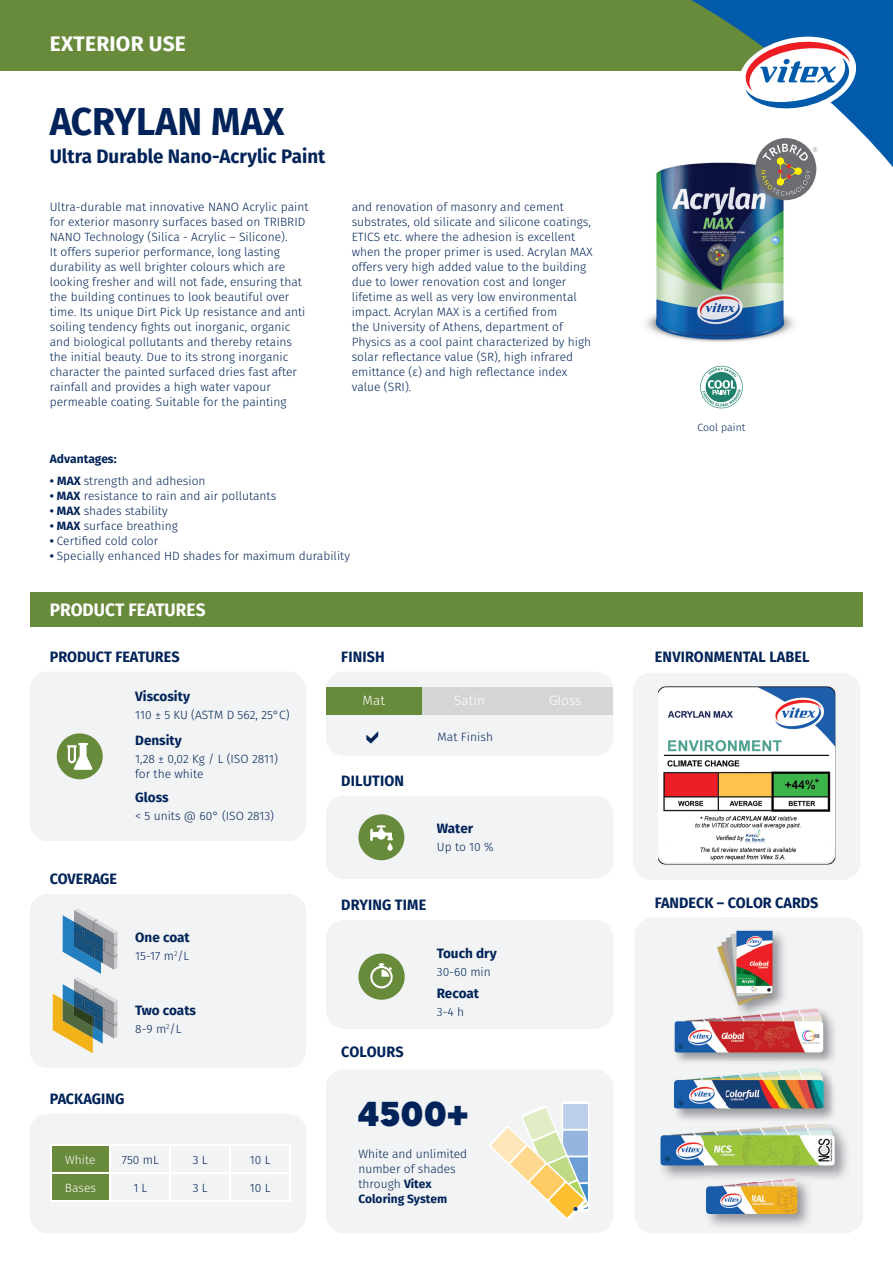
<style>
.page{position:relative;width:893px;height:1263px;background:#fff}
.page>*{position:absolute;margin:0;border:0;box-sizing:border-box;transform-origin:0 0}
.t1{font:700 38.85px "Fira Sans";color:#002359;scale:.96 1}
.t2{font:900 34.5px "CF Asty Std";color:#002359}
.t3{font:700 21px "Fira Sans";letter-spacing:.01em;color:#fff}
.t4{font:700 19.5px "Fira Sans";color:#002359;scale:.96 1}
.t5{font:700 18px "Fira Sans";color:#fff;scale:.96 1}
.t6{font:700 15px "Fira Sans";letter-spacing:.005em;color:#002359;scale:.96 1}
.t7{font:700 13.5px "Fira Sans";color:#002359}
.t8{font:300 13.5px "Fira Sans";color:#fff}
.t9{font:300 12px/15px "Fira Sans";color:#002359}
.t10{font:700 12px "Fira Sans";color:#002359}
.t11{font:300 12px "Fira Sans";color:#fff}
.t12{font:300 10.5px "Fira Sans";color:#002359}
.s1{font-weight:700}
</style>
<div class="page">
<div style="left:30px;top:1114px;width:276px;height:119px;background:#f2f3f4;border-radius:18px"></div>
<div style="left:0;top:0;width:795px;height:70px;background:#688a3b"></div>
<div style="left:30px;top:593px;width:833px;height:34px;background:#688a3b"></div>
<div style="left:30px;top:894px;width:276px;height:174px;background:#f2f3f4;border-radius:18px"></div>
<svg style="left:53px;top:908px;width:64px;height:145px"></svg>
<div style="left:30px;top:672px;width:276px;height:169px;background:#f2f3f4;border-radius:18px"></div>
<hr style="left:230px;top:1145px;width:61px;height:1px;background:#fff">
<hr style="left:289px;top:1146px;width:2px;height:26px;background:#fff">
<hr style="left:230px;top:1172px;width:61px;height:2px;background:#fff">
<hr style="left:289px;top:1174px;width:2px;height:26px;background:#fff">
<hr style="left:110px;top:1200px;width:60px;height:2px;background:#fff">
<hr style="left:170px;top:1200px;width:60px;height:2px;background:#fff">
<hr style="left:230px;top:1200px;width:61px;height:2px;background:#fff">
<svg style="left:50px;top:1145px;width:181px;height:55px"></svg>
<hr style="left:50px;top:1200px;width:60px;height:2px;background:#fff">
<img style="left:645px;top:195px;width:156px;height:147px">
<svg style="left:634px;top:0;width:259px;height:195px"></svg>
<svg style="left:736px;top:32px;width:123px;height:86px"></svg>
<div style="left:57px;top:733px;width:46px;height:46px;background:#688a3b;border-radius:50%"></div>
<svg style="left:67px;top:743px;width:26px;height:27px"></svg>
<div style="left:635px;top:918px;width:228px;height:315px;background:#f2f3f4;border-radius:18px"></div>
<img style="left:674px;top:1019px;width:161px;height:90px">
<img style="left:674px;top:1062px;width:157px;height:47px">
<img style="left:675px;top:1018px;width:52px;height:42px">
<img style="left:727px;top:1020px;width:52px;height:40px">
<img style="left:779px;top:1008px;width:52px;height:52px">
<img style="left:799px;top:1127px;width:48px;height:52px">
<img style="left:660px;top:1124px;width:174px;height:50px">
<img style="left:704px;top:1176px;width:109px;height:50px">
<img style="left:706px;top:1173px;width:93px;height:40px">
<img style="left:716px;top:1014px;width:72px;height:6px">
<img style="left:717px;top:930px;width:36px;height:84px">
<img style="left:753px;top:930px;width:35px;height:84px">
<div style="left:755px;top:138px;width:61px;height:62px;background:#6c6d70;border-radius:50%"></div>
<svg style="left:761px;top:144px;width:56px;height:52px"></svg>
<svg style="left:700px;top:366px;width:43px;height:42px"></svg>
<div style="left:326px;top:672px;width:287px;height:84px;background:#f2f3f4;border-radius:18px"></div>
<div style="left:326px;top:687px;width:96px;height:27px;background:#688a3b"></div>
<div style="left:422px;top:687px;width:95px;height:27px;background:#d4d5d7"></div>
<div style="left:517px;top:687px;width:96px;height:27px;background:#d4d5d7"></div>
<svg style="left:366px;top:731px;width:12px;height:12px"></svg>
<div style="left:326px;top:796px;width:287px;height:83px;background:#f2f3f4;border-radius:18px"></div>
<div style="left:358px;top:814px;width:46px;height:46px;background:#688a3b;border-radius:50%"></div>
<svg style="left:387px;top:843px;width:6px;height:8px"></svg>
<svg style="left:370px;top:825px;width:23px;height:16px"></svg>
<div style="left:326px;top:1069px;width:287px;height:164px;background:#f2f3f4;border-radius:18px"></div>
<div style="left:326px;top:920px;width:287px;height:109px;background:#f2f3f4;border-radius:18px"></div>
<svg style="left:358px;top:953px;width:47px;height:47px"></svg>
<div style="left:562px;top:1101px;width:27px;height:111px;background:#fff;border-radius:3px"></div>
<div style="left:563px;top:1104px;width:25px;height:25px;background:#bccee9"></div>
<svg style="left:489px;top:1106px;width:99px;height:113px"></svg>
<div style="left:633px;top:673px;width:227px;height:207px;background:#f2f3f4;border-radius:18px"></div>
<img style="left:658px;top:686px;width:177px;height:178px">
<img style="left:659px;top:843px;width:175px;height:19px;border-radius:9px">
<h3 class="t3" style="left:50px;top:29px;width:138px">EXTERIOR USE</h3>
<h1 class="t1" style="left:50px;top:94px;width:246px">ACRYLAN ΜΑΧ</h1>
<h3 class="t4" style="left:50px;top:143px;width:289px">Ultra Durable Nano-Acrylic Paint</h3>
<p class="t9" style="left:50px;top:201px;width:260px">Ultra-durable mat innovative NANO Acrylic paint for exterior masonry surfaces based on TRIBRID NANO Technology (Silica - Acrylic – Silicone).<br>It offers superior performance, long lasting durability as well brighter colours which are looking fresher and will not fade, ensuring that the building continues to look beautiful over time. Its unique Dirt Pick Up resistance and anti soiling tendency fights out inorganic, organic and biological pollutants and thereby retains the initial beauty. Due to its strong inorganic character the painted surfaced dries fast after rainfall and provides a high water vapour permeable coating. Suitable for the painting</p>
<p class="t9" style="left:352px;top:201px;width:242px">and renovation of masonry and cement substrates, old silicate and silicone coatings, ETICS etc. where the adhesion is excellent when the proper primer is used. Acrylan MAX offers very high added value to the building due to lower renovation cost and longer lifetime as well as very low environmental impact. Acrylan MAX is a certified from<br>the University of Athens, department of Physics as a cool paint characterized by high solar reflectance value (SR), high infrared emittance (ε) and high reflectance index value (SRI).</p>
<p class="t10" style="left:50px;top:450px;width:68px">Advantages:</p>
<p class="t9" style="left:50px;top:474px;width:157px"><span class="s1">• MAX</span> strength and adhesion</p>
<p class="t9" style="left:50px;top:489px;width:228px"><span class="s1">• MAX</span> resistance to rain and air pollutants</p>
<p class="t9" style="left:50px;top:504px;width:119px"><span class="s1">• MAX</span> shades stability</p>
<p class="t9" style="left:50px;top:519px;width:130px"><span class="s1">• MAX</span> surface breathing</p>
<p class="t9" style="left:50px;top:534px;width:110px"><span class="s1">•</span> Certified cold color</p>
<p class="t9" style="left:50px;top:549px;width:302px"><span class="s1">•</span> Specially enhanced HD shades for maximum durability</p>
<h3 class="t5" style="left:50px;top:597px;width:164px">PRODUCT FEATURES</h3>
<p class="t6" style="left:50px;top:646px;width:137px">PRODUCT FEATURES</p>
<p class="t7" style="left:135px;top:687px;width:56px">Viscosity</p>
<p class="t9" style="left:135px;top:708px;width:156px">110 ± 5 KU (ASTM D 562, 25°C)</p>
<p class="t7" style="left:135px;top:730px;width:48px">Density</p>
<p class="t9" style="left:135px;top:752px;width:144px">1,28 ± 0,02 Kg / L (ISO 2811) for the white</p>
<p class="t7" style="left:135px;top:788px;width:35px">Gloss</p>
<p class="t9" style="left:135px;top:809px;width:140px">&lt; 5 units @ 60° (ISO 2813)</p>
<p class="t6" style="left:50px;top:869px;width:72px">COVERAGE</p>
<p class="t7" style="left:135px;top:928px;width:56px">One coat</p>
<p class="t9" style="left:135px;top:949px;width:56px">15-17 m<sup>2</sup>/L</p>
<p class="t7" style="left:135px;top:1001px;width:62px">Two coats</p>
<p class="t9" style="left:135px;top:1022px;width:48px">8-9 m<sup>2</sup>/L</p>
<p class="t6" style="left:50px;top:1088px;width:79px">PACKAGING</p>
<p class="t11" style="left:65px;top:1151px;width:32px">White</p>
<p class="t9" style="left:122px;top:1153px;width:38px">750 mL</p>
<p class="t9" style="left:193px;top:1153px;width:16px">3 L</p>
<p class="t9" style="left:250px;top:1153px;width:22px">10 L</p>
<p class="t11" style="left:65px;top:1179px;width:33px">Bases</p>
<p class="t9" style="left:133px;top:1181px;width:15px">1 L</p>
<p class="t9" style="left:193px;top:1181px;width:16px">3 L</p>
<p class="t9" style="left:250px;top:1181px;width:22px">10 L</p>
<p class="t6" style="left:341px;top:646px;width:47px">FINISH</p>
<p class="t8" style="left:363px;top:691px;width:24px">Mat</p>
<p class="t8" style="left:454px;top:691px;width:32px">Satin</p>
<p class="t8" style="left:549px;top:691px;width:34px">Gloss</p>
<p class="t6" style="left:341px;top:771px;width:67px">DILUTION</p>
<p class="t9" style="left:438px;top:730px;width:57px">Mat Finish</p>
<p class="t7" style="left:437px;top:819px;width:38px">Water</p>
<p class="t9" style="left:437px;top:840px;width:58px">Up to 10 %</p>
<p class="t6" style="left:341px;top:894px;width:90px">DRYING TIME</p>
<p class="t6" style="left:341px;top:1041px;width:67px">COLOURS</p>
<p class="t7" style="left:437px;top:944px;width:62px">Touch dry</p>
<p class="t9" style="left:437px;top:965px;width:55px">30-60 min</p>
<p class="t7" style="left:437px;top:983px;width:44px">Recoat</p>
<p class="t9" style="left:437px;top:1005px;width:29px">3-4 h</p>
<h2 class="t2" style="left:358px;top:1093px;width:112px">4500+</h2>
<p class="t9" style="left:358px;top:1147px;width:110px">White and unlimited number of shades through <span class="s1">Vitex<br>Coloring System</span></p>
<p class="t12" style="left:697px;top:420px;width:49px">Cool paint</p>
<p class="t6" style="left:655px;top:646px;width:163px">ENVIRONMENTAL LABEL</p>
<p class="t6" style="left:655px;top:892px;width:172px">FANDECK – COLOR CARDS</p>
</div>
